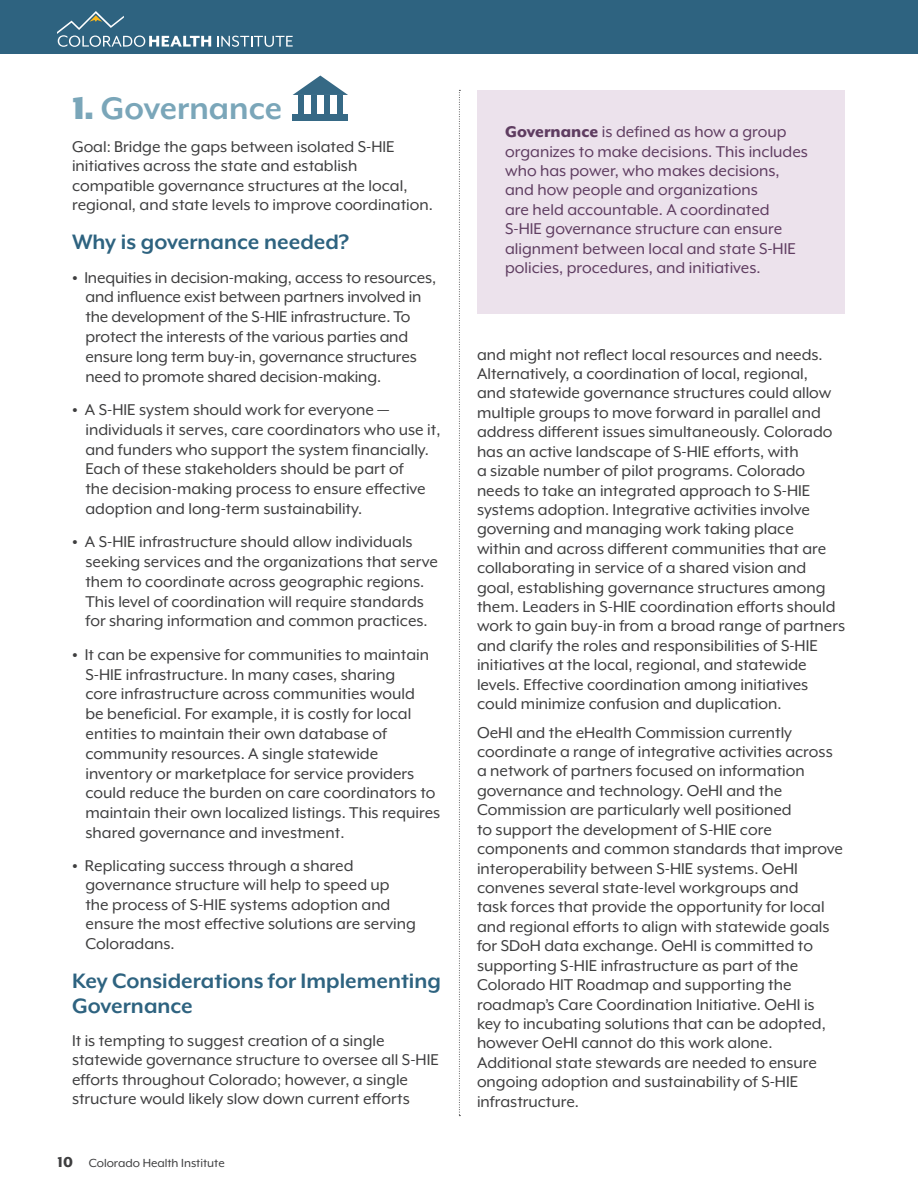
<style>
.page{position:relative;width:918px;height:1188px;background:#fff}
.page>*{position:absolute;margin:0;border:0;box-sizing:border-box;transform-origin:0 0}
.t1{font:700 36px "Mr Eaves XL Mod OT";color:#7aa6b9}
.t2{font:700 24px/25.5px "Mr Eaves XL Mod OT";color:#2e6380}
.t3{font:18px/19.4px "Mr Eaves XL Mod OT";color:#3e3e3f}
.t4{font:18px/19.4px "Mr Eaves XL Mod OT";color:#5f3d61}
.t5{font:13.5px "Mr Eaves XL Mod OT";color:#3e3e3f}
.s1{font-weight:900}
.s2{font-weight:800}
.s3{font-weight:800;font-size:16.5px}
</style>
<div class="page">
<div style="left:0;top:0;width:918px;height:54px;background:#2e6380"></div>
<svg style="left:217px;top:36px;width:76px;height:11px"></svg>
<svg style="left:57px;top:11px;width:154px;height:36px"></svg>
<div style="left:477px;top:90px;width:367px;height:223px;background:#ece2ec"></div>
<svg style="left:459px;top:90px;width:1px;height:1026px"></svg>
<div style="left:298px;top:95px;width:6px;height:19px;background:#366985"></div>
<div style="left:311px;top:95px;width:6px;height:19px;background:#366985"></div>
<div style="left:324px;top:95px;width:6px;height:19px;background:#366985"></div>
<div style="left:293px;top:114px;width:55px;height:7px;background:#366985"></div>
<svg style="left:293px;top:76px;width:55px;height:19px"></svg>
<div style="left:337px;top:95px;width:5px;height:19px;background:#366985"></div>
<p class="t1" style="left:72px;top:90px;width:212px"><span class="s1">1.</span> Governance</p>
<p class="t3" style="left:72px;top:137px;width:362px">Goal: Bridge the gaps between isolated S-HIE initiatives across the state and establish compatible governance structures at the local, regional, and state levels to improve coordination.</p>
<p class="t2" style="left:72px;top:229px;width:279px">Why is governance needed?</p>
<p class="t3" style="left:86px;top:267px;width:352px;line-height:19.8px;text-indent:-14px"><span class="s2">•</span> Inequities in decision-making, access to resources, and influence exist between partners involved in the development of the S-HIE infrastructure. To protect the interests of the various parties and ensure long term buy-in, governance structures need to promote shared decision-making.</p>
<p class="t3" style="left:86px;top:400px;width:357px;line-height:19.8px;text-indent:-14px"><span class="s2">•</span> A S-HIE system should work for everyone — individuals it serves, care coordinators who use it, and funders who support the system financially.<br>Each of these stakeholders should be part of<br>the decision-making process to ensure effective adoption and long-term sustainability.</p>
<p class="t3" style="left:86px;top:532px;width:354px;line-height:19.8px;text-indent:-14px"><span class="s2">•</span> A S-HIE infrastructure should allow individuals seeking services and the organizations that serve them to coordinate across geographic regions.<br>This level of coordination will require standards for sharing information and common practices.</p>
<p class="t3" style="left:86px;top:644px;width:356px;line-height:19.8px;text-indent:-14px"><span class="s2">•</span> It can be expensive for communities to maintain S-HIE infrastructure. In many cases, sharing<br>core infrastructure across communities would<br>be beneficial. For example, it is costly for local entities to maintain their own database of community resources. A single statewide inventory or marketplace for service providers could reduce the burden on care coordinators to maintain their own localized listings. This requires shared governance and investment.</p>
<p class="t3" style="left:86px;top:856px;width:332px;text-indent:-14px"><span class="s2">•</span> Replicating success through a shared governance structure will help to speed up the process of S-HIE systems adoption and ensure the most effective solutions are serving Coloradans.</p>
<p class="t2" style="left:72px;top:968px;width:370px">Key Considerations for Implementing<br>Governance</p>
<p class="t3" style="left:72px;top:1031px;width:368px">It is tempting to suggest creation of a single statewide governance structure to oversee all S-HIE efforts throughout Colorado; however, a single structure would likely slow down current efforts</p>
<p class="t5" style="left:57px;top:1156px;width:169px"><span class="s3">10</span> Colorado Health Institute</p>
<p class="t4" style="left:505px;top:122px;width:304px"><span class="s2">Governance</span> is defined as how a group organizes to make decisions. This includes who has power, who makes decisions, and how people and organizations<br>are held accountable. A coordinated S-HIE governance structure can ensure alignment between local and state S-HIE policies, procedures, and initiatives.</p>
<p class="t3" style="left:477px;top:344px;width:370px">and might not reflect local resources and needs.<br>Alternatively, a coordination of local, regional,<br>and statewide governance structures could allow multiple groups to move forward in parallel and address different issues simultaneously. Colorado has an active landscape of S-HIE efforts, with<br>a sizable number of pilot programs. Colorado needs to take an integrated approach to S-HIE systems adoption. Integrative activities involve governing and managing work taking place<br>within and across different communities that are collaborating in service of a shared vision and goal, establishing governance structures among them. Leaders in S-HIE coordination efforts should work to gain buy-in from a broad range of partners and clarify the roles and responsibilities of S-HIE initiatives at the local, regional, and statewide levels. Effective coordination among initiatives could minimize confusion and duplication.</p>
<p class="t3" style="left:477px;top:723px;width:368px">OeHI and the eHealth Commission currently coordinate a range of integrative activities across a network of partners focused on information governance and technology. OeHI and the Commission are particularly well positioned<br>to support the development of S-HIE core components and common standards that improve interoperability between S-HIE systems. OeHI convenes several state-level workgroups and<br>task forces that provide the opportunity for local and regional efforts to align with statewide goals for SDoH data exchange. OeHI is committed to supporting S-HIE infrastructure as part of the Colorado HIT Roadmap and supporting the roadmap’s Care Coordination Initiative. OeHI is key to incubating solutions that can be adopted, however OeHI cannot do this work alone.<br>Additional state stewards are needed to ensure ongoing adoption and sustainability of S-HIE infrastructure.</p>
</div>
